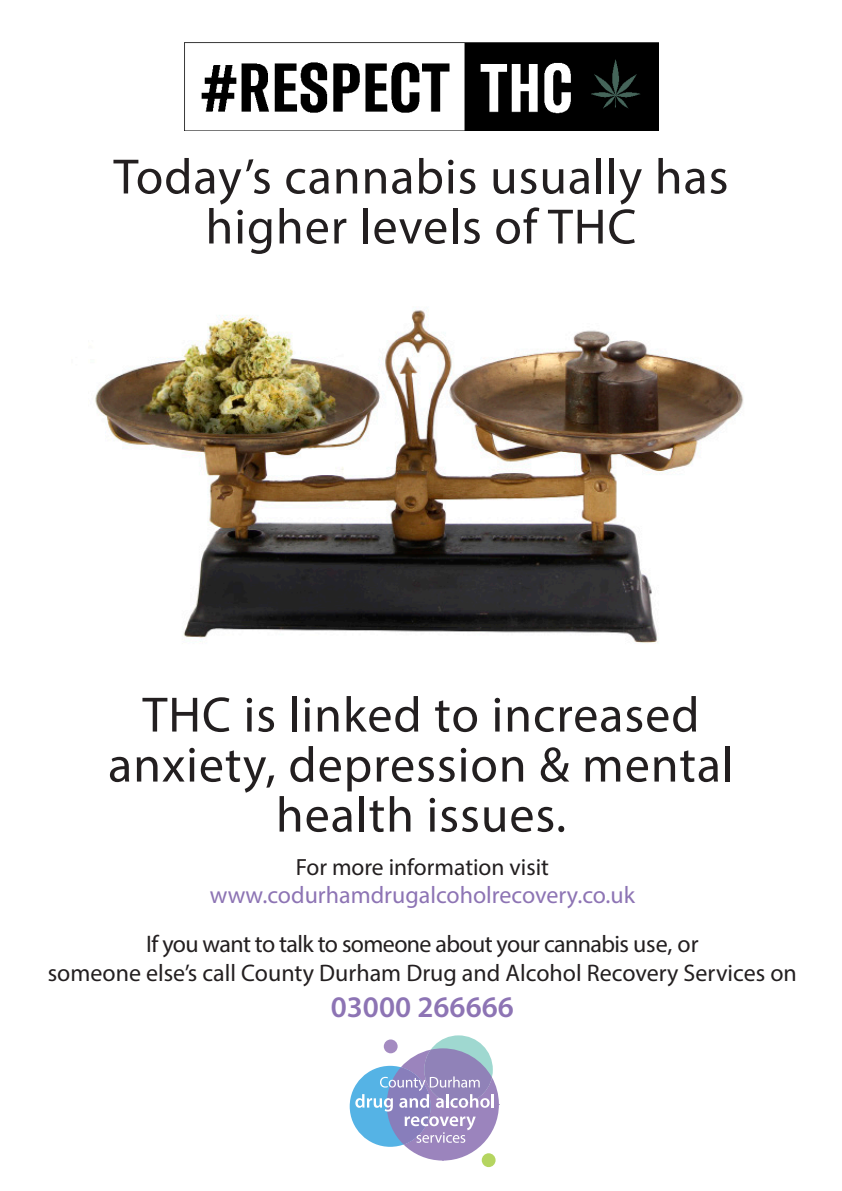
<style>
.page{position:relative;width:842px;height:1191px;background:#fff}
.page>*{position:absolute;margin:0;border:0;box-sizing:border-box;transform-origin:0 0}
.t1{font:50px/50px "Myriad Pro";letter-spacing:.02em;color:#231f20;text-align:center}
.t2{font:600 30px "Myriad Pro";color:#8d74b4}
.t3{font:24px "Myriad Pro";color:#231f20}
.t4{font:24px "Myriad Pro";letter-spacing:-.025em;color:#231f20}
.t5{font:24px "Myriad Pro";color:#8d74b4}
.t6{font:23.5px "Myriad Pro";color:#231f20}
</style>
<div class="page">
<img style="left:184px;top:43px;width:475px;height:87px">
<img style="left:95px;top:310px;width:649px;height:333px">
<div style="left:482px;top:1153px;width:14px;height:14px;background:#b5d560;border-radius:50%"></div>
<svg style="left:350px;top:1035px;width:149px;height:125px"></svg>
<p class="t1" style="left:113px;top:151px;width:616px">Today’s cannabis usually has higher levels of THC</p>
<p class="t1" style="left:108px;top:689px;width:627px">THC is linked to increased anxiety, depression &amp; mental health issues.</p>
<p class="t6" style="left:296px;top:852px;width:255px">For more information visit</p>
<p class="t5" style="left:210px;top:880px;width:427px">www.codurhamdrugalcoholrecovery.co.uk</p>
<p class="t4" style="left:146px;top:929px;width:554px">If you want to talk to someone about your cannabis use, or</p>
<p class="t3" style="left:48px;top:958px;width:751px">someone else’s call County Durham Drug and Alcohol Recovery Services on</p>
<p class="t2" style="left:331px;top:988px;width:185px">03000 266666</p>
</div>
